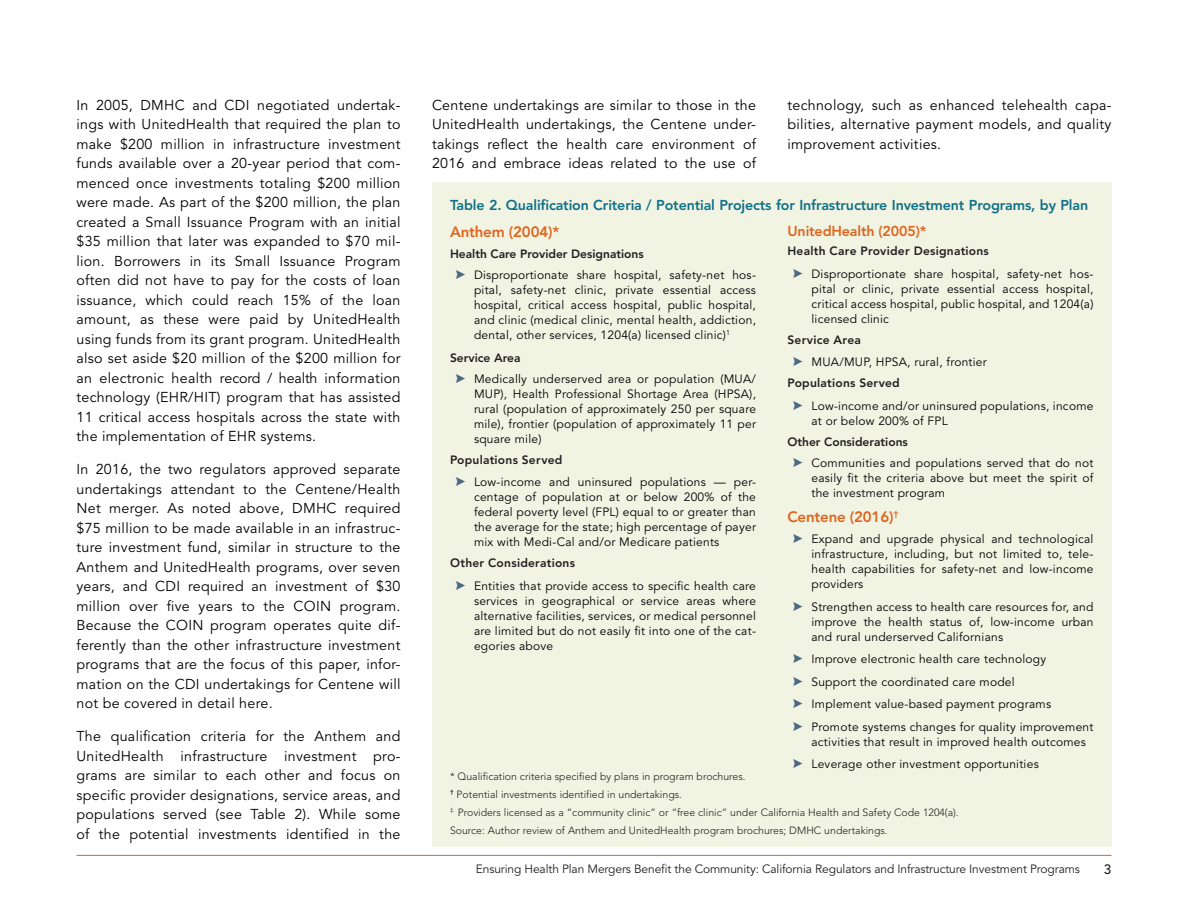
<style>
.page{position:relative;width:1188px;height:918px;background:#fff}
.page>*{position:absolute;margin:0;border:0;box-sizing:border-box;transform-origin:0 0}
.box_head{font:800 15px "Avenir LT Std";letter-spacing:-.01em;color:#df651c}
.body_text{font:14.25px/19.5px "Avenir LT Std";letter-spacing:.02em;color:#000;text-align:justify}
.table_head{font:800 14.25px "Avenir LT Std";letter-spacing:-.01em;color:#0f7188}
.box_head-2{font:800 14.25px "Avenir LT Std";letter-spacing:-.01em;color:#df651c}
.t1{font:500 13.5px "Avenir LT Std";color:#231f20}
.Table_Bullets{font:12px/15px "Avenir LT Std";letter-spacing:.02em;color:#000;text-align:justify}
.t2{font:12px "Avenir LT Std";letter-spacing:-.01em;color:#231f20}
.table_text{font:800 12px "Avenir LT Std";letter-spacing:.02em;color:#231f20}
.box-indent-2{font:800 12px "Avenir LT Std";color:#231f20}
.table_source{font:300 10.5px "Avenir LT Std";color:#231f20}
</style>
<div class="page">
<hr style="left:76px;top:855px;width:1036px;height:1px;background:#df651c">
<div style="left:432px;top:182px;width:680px;height:665px;background:#f1f3e3"></div>
<p class="body_text" style="left:76px;top:96px;width:326px">In 2005, DMHC and CDI negotiated undertak&shy;ings with UnitedHealth that required the plan to make $200 million in infrastructure investment funds available over a 20-year period that com&shy;menced once investments totaling $200 million were made. As part of the $200 million, the plan created a Small Issuance Program with an initial $35 million that later was expanded to $70 mil&shy;lion. Borrowers in its Small Issuance Program often did not have to pay for the costs of loan issuance, which could reach 15% of the loan amount, as these were paid by UnitedHealth using funds from its grant program. UnitedHealth also set aside $20 million of the $200 million for an electronic health record / health information technology (EHR/HIT) program that has assisted 11 critical access hospitals across the state with the implementation of EHR systems.</p>
<p class="body_text" style="left:76px;top:460px;width:326px">In 2016, the two regulators approved separate undertakings attendant to the Centene/Health Net merger. As noted above, DMHC required $75 million to be made available in an infrastruc&shy;ture investment fund, similar in structure to the Anthem and UnitedHealth programs, over seven years, and CDI required an investment of $30 million over five years to the COIN program.<br>Because the COIN program operates quite dif&shy;ferently than the other infrastructure investment programs that are the focus of this paper, infor&shy;mation on the CDI undertakings for Centene will not be covered in detail here.</p>
<p class="body_text" style="left:76px;top:727px;width:326px">The qualification criteria for the Anthem and UnitedHealth infrastructure investment pro&shy;grams are similar to each other and focus on specific provider designations, service areas, and populations served (see Table 2). While some of the potential investments identified in the</p>
<p class="body_text" style="left:432px;top:96px;width:326px">Centene undertakings are similar to those in the UnitedHealth undertakings, the Centene under&shy;takings reflect the health care environment of 2016 and embrace ideas related to the use of</p>
<p class="body_text" style="left:788px;top:96px;width:325px">technology, such as enhanced telehealth capa&shy;bilities, alternative payment models, and quality improvement activities.</p>
<p class="table_head" style="left:450px;top:196px;width:640px">Table 2. Qualification Criteria / Potential Projects for Infrastructure Investment Programs, by Plan</p>
<p class="box_head-2" style="left:788px;top:222px;width:140px">UnitedHealth (2005)*</p>
<p class="table_text" style="left:788px;top:244px;width:203px">Health Care Provider Designations</p>
<p class="Table_Bullets" style="left:812px;top:266px;width:284px">Disproportionate share hospital, safety-net hos&shy;pital or clinic, private essential access hospital, critical access hospital, public hospital, and 1204(a) licensed clinic</p>
<p class="table_text" style="left:788px;top:332px;width:75px">Service Area</p>
<p class="Table_Bullets" style="left:812px;top:355px;width:177px">MUA/MUP, HPSA, rural, frontier</p>
<p class="table_text" style="left:788px;top:376px;width:114px">Populations Served</p>
<p class="Table_Bullets" style="left:812px;top:398px;width:284px">Low-income and/or uninsured populations, income at or below 200% of FPL</p>
<p class="box-indent-2" style="left:788px;top:434px;width:122px">Other Considerations</p>
<p class="Table_Bullets" style="left:812px;top:455px;width:284px">Communities and populations served that do not easily fit the criteria above but meet the spirit of the investment program</p>
<p class="box_head" style="left:788px;top:508px;width:113px">Centene (2016)<sup>†</sup></p>
<p class="Table_Bullets" style="left:812px;top:532px;width:284px">Expand and upgrade physical and technological infrastructure, including, but not limited to, tele&shy;health capabilities for safety-net and low-income providers</p>
<p class="Table_Bullets" style="left:812px;top:599px;width:284px">Strengthen access to health care resources for, and improve the health status of, low-income urban and rural underserved Californians</p>
<p class="Table_Bullets" style="left:812px;top:652px;width:236px">Improve electronic health care technology</p>
<p class="Table_Bullets" style="left:812px;top:674px;width:205px">Support the coordinated care model</p>
<p class="Table_Bullets" style="left:812px;top:697px;width:241px">Implement value-based payment programs</p>
<p class="Table_Bullets" style="left:812px;top:719px;width:283px">Promote systems changes for quality improvement activities that result in improved health outcomes</p>
<p class="Table_Bullets" style="left:812px;top:757px;width:229px">Leverage other investment opportunities</p>
<p class="box_head" style="left:450px;top:223px;width:111px">Anthem (2004)*</p>
<p class="box-indent-2" style="left:450px;top:247px;width:195px">Health Care Provider Designations</p>
<p class="Table_Bullets" style="left:474px;top:268px;width:284px">Disproportionate share hospital, safety-net hos&shy;pital, safety-net clinic, private essential access hospital, critical access hospital, public hospital, and clinic (medical clinic, mental health, addiction, dental, other services, 1204(a) licensed clinic)<sup>1</sup></p>
<p class="box-indent-2" style="left:450px;top:351px;width:72px">Service Area</p>
<p class="Table_Bullets" style="left:474px;top:372px;width:284px">Medically underserved area or population (MUA/ MUP), Health Professional Shortage Area (HPSA), rural (population of approximately 250 per square mile), frontier (population of approximately 11 per square mile)</p>
<p class="table_text" style="left:450px;top:453px;width:114px">Populations Served</p>
<p class="Table_Bullets" style="left:474px;top:475px;width:284px">Low-income and uninsured populations — per&shy;centage of population at or below 200% of the federal poverty level (FPL) equal to or greater than the average for the state; high percentage of payer mix with Medi-Cal and/or Medicare patients</p>
<p class="table_text" style="left:450px;top:556px;width:127px">Other Considerations</p>
<p class="Table_Bullets" style="left:474px;top:579px;width:284px">Entities that provide access to specific health care services in geographical or service areas where alternative facilities, services, or medical personnel are limited but do not easily fit into one of the cat&shy;egories above</p>
<p class="table_source" style="left:450px;top:770px;width:297px">* Qualification criteria specified by plans in program brochures.</p>
<p class="table_source" style="left:450px;top:788px;width:233px"><sup>†</sup> Potential investments identified in undertakings.</p>
<p class="table_source" style="left:450px;top:806px;width:510px"><sup>‡.</sup> Providers licensed as a “community clinic” or “free clinic” under California Health and Safety Code 1204(a).</p>
<p class="table_source" style="left:450px;top:824px;width:439px">Source: Author review of Anthem and UnitedHealth program brochures; DMHC undertakings.</p>
<p class="t2" style="left:476px;top:862px;width:606px">Ensuring Health Plan Mergers Benefit the Community: California Regulators and Infrastructure Investment Programs</p>
<p class="t1" style="left:1104px;top:862px;width:9px">3</p>
</div>
